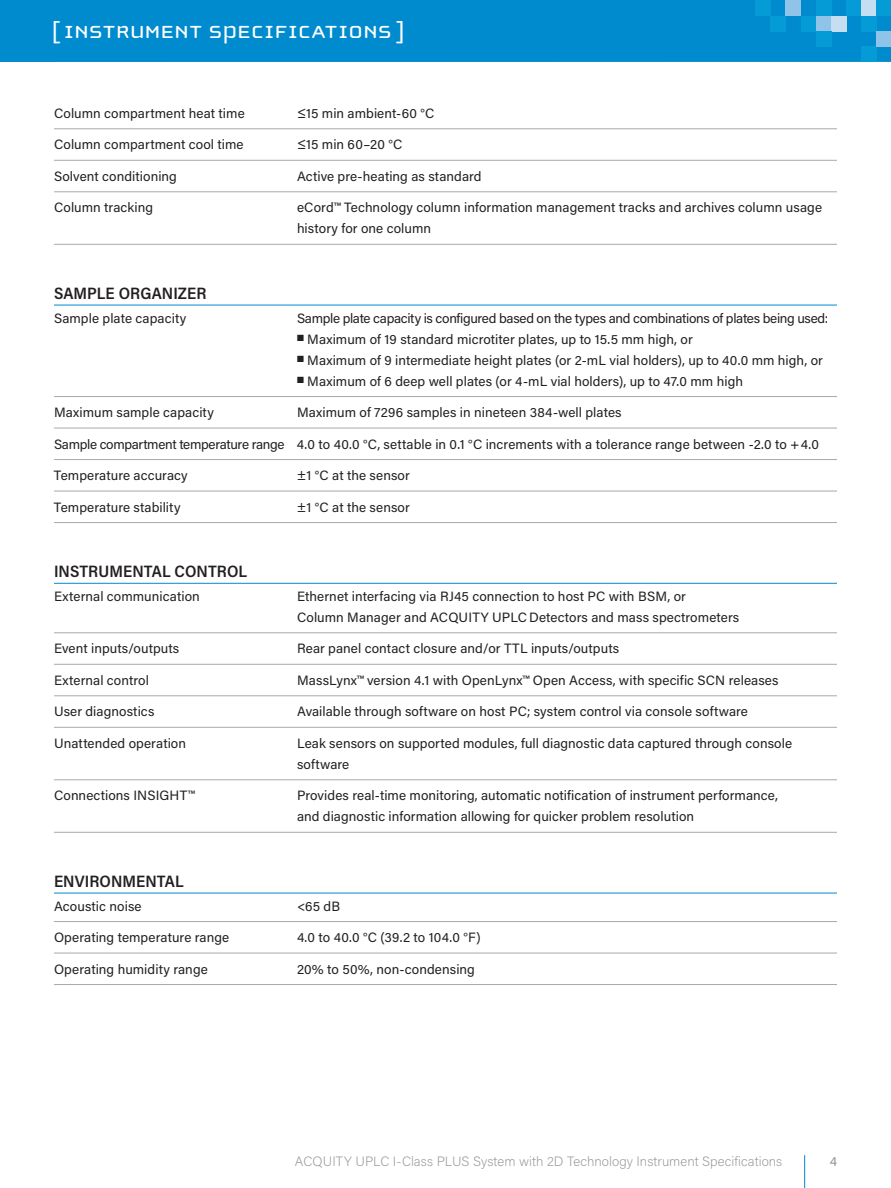
<style>
.page{position:relative;width:891px;height:1188px;background:#fff}
.page>*{position:absolute;margin:0;border:0;box-sizing:border-box;transform-origin:0 0}
.t1{font:25.5px "Cholla Unicase";letter-spacing:.015em;color:#fff;scale:1.1 1}
.t2{font:600 16.5px "Acumin Pro Semi Cond";letter-spacing:.005em;color:#231f20}
.t3{font:13.5px/21px "Acumin Pro";letter-spacing:.005em;color:#231f20}
.t4{font:13.5px "Acumin Pro";letter-spacing:-.025em;color:#231f20}
.t5{font:200 13.5px "Acumin Pro";letter-spacing:.005em;color:#939598}
.t6{font:13.5px "Acumin Pro";color:#939598}
</style>
<div class="page">
<div style="left:0;top:0;width:891px;height:62px;background:#008bcf"></div>
<div style="left:755px;top:0;width:15px;height:16px;background:#059bd7"></div>
<div style="left:861px;top:47px;width:15px;height:15px;background:#059bd7"></div>
<div style="left:770px;top:16px;width:16px;height:15px;background:#059bd7"></div>
<div style="left:786px;top:0;width:15px;height:16px;background:#90c3e8"></div>
<div style="left:801px;top:16px;width:15px;height:15px;background:#059bd7"></div>
<div style="left:816px;top:16px;width:16px;height:15px;background:#90c3e8"></div>
<div style="left:832px;top:16px;width:15px;height:15px;background:#c5def2"></div>
<div style="left:816px;top:0;width:16px;height:16px;background:#059bd7"></div>
<div style="left:816px;top:31px;width:16px;height:16px;background:#059bd7"></div>
<div style="left:861px;top:0;width:15px;height:16px;background:#c5def2"></div>
<div style="left:847px;top:0;width:14px;height:16px;background:#059bd7"></div>
<div style="left:876px;top:0;width:15px;height:16px;background:#059bd7"></div>
<div style="left:861px;top:16px;width:15px;height:15px;background:#059bd7"></div>
<div style="left:876px;top:31px;width:15px;height:16px;background:#90c3e8"></div>
<hr style="left:804px;top:1155px;width:1px;height:33px;background:#008bcf">
<hr style="left:54px;top:128px;width:783px;height:1px;background:#a8a9ad">
<hr style="left:54px;top:160px;width:783px;height:1px;background:#a8a9ad">
<hr style="left:54px;top:191px;width:783px;height:1px;background:#a8a9ad">
<hr style="left:54px;top:244px;width:783px;height:1px;background:#a8a9ad">
<hr style="left:54px;top:305px;width:783px;height:1px;background:#008bcf">
<hr style="left:54px;top:396px;width:783px;height:1px;background:#a8a9ad">
<hr style="left:54px;top:428px;width:783px;height:1px;background:#a8a9ad">
<hr style="left:54px;top:459px;width:783px;height:1px;background:#a8a9ad">
<hr style="left:54px;top:491px;width:783px;height:1px;background:#a8a9ad">
<hr style="left:54px;top:522px;width:783px;height:1px;background:#a8a9ad">
<hr style="left:54px;top:583px;width:783px;height:1px;background:#008bcf">
<hr style="left:54px;top:632px;width:783px;height:1px;background:#a8a9ad">
<hr style="left:54px;top:664px;width:783px;height:1px;background:#a8a9ad">
<hr style="left:54px;top:695px;width:783px;height:1px;background:#a8a9ad">
<hr style="left:54px;top:727px;width:783px;height:1px;background:#a8a9ad">
<hr style="left:54px;top:779px;width:783px;height:1px;background:#a8a9ad">
<hr style="left:54px;top:832px;width:783px;height:1px;background:#a8a9ad">
<hr style="left:54px;top:893px;width:783px;height:1px;background:#008bcf">
<hr style="left:54px;top:921px;width:783px;height:1px;background:#a8a9ad">
<hr style="left:54px;top:953px;width:783px;height:1px;background:#a8a9ad">
<hr style="left:54px;top:984px;width:783px;height:1px;background:#a8a9ad">
<h1 class="t1" style="left:52px;top:19px;width:323px">[ INSTRUMENT SPECIFICATIONS ]</h1>
<p class="t3" style="left:54px;top:102px;width:192px">Column compartment heat time</p>
<p class="t3" style="left:297px;top:102px;width:139px">≤15 min ambient-60 °C</p>
<p class="t3" style="left:54px;top:134px;width:191px">Column compartment cool time</p>
<p class="t3" style="left:297px;top:134px;width:107px">≤15 min 60–20 °C</p>
<p class="t3" style="left:54px;top:165px;width:124px">Solvent conditioning</p>
<p class="t3" style="left:297px;top:165px;width:186px">Active pre-heating as standard</p>
<p class="t3" style="left:54px;top:197px;width:101px">Column tracking</p>
<p class="t3" style="left:297px;top:197px;width:527px">eCord™ Technology column information management tracks and archives column usage history for one column</p>
<p class="t2" style="left:54px;top:281px;width:154px">SAMPLE ORGANIZER</p>
<p class="t3" style="left:54px;top:307px;width:134px">Sample plate capacity</p>
<p class="t4" style="left:297px;top:309px;width:533px">Sample plate capacity is configured based on the types and combinations of plates being used:</p>
<p class="t3" style="left:297px;top:328px;width:397px">■ Maximum of 19 standard microtiter plates, up to 15.5 mm high, or</p>
<p class="t3" style="left:297px;top:349px;width:527px">■ Maximum of 9 intermediate height plates (or 2-mL vial holders), up to 40.0 mm high, or</p>
<p class="t3" style="left:297px;top:370px;width:448px">■ Maximum of 6 deep well plates (or 4-mL vial holders), up to 47.0 mm high</p>
<p class="t3" style="left:54px;top:401px;width:161px">Maximum sample capacity</p>
<p class="t3" style="left:297px;top:401px;width:326px">Maximum of 7296 samples in nineteen 384-well plates</p>
<p class="t3" style="left:54px;top:433px;width:766px">Sample compartment temperature range 4.0 to 40.0 °C, settable in 0.1 °C increments with a tolerance range between -2.0 to +4.0</p>
<p class="t3" style="left:54px;top:464px;width:135px">Temperature accuracy</p>
<p class="t3" style="left:297px;top:464px;width:114px">±1 °C at the sensor</p>
<p class="t3" style="left:54px;top:496px;width:128px">Temperature stability</p>
<p class="t3" style="left:297px;top:496px;width:114px">±1 °C at the sensor</p>
<p class="t2" style="left:54px;top:560px;width:195px">INSTRUMENTAL CONTROL</p>
<p class="t3" style="left:54px;top:585px;width:147px">External communication</p>
<p class="t3" style="left:297px;top:585px;width:444px">Ethernet interfacing via RJ45 connection to host PC with BSM, or<br>Column Manager and ACQUITY UPLC Detectors and mass spectrometers</p>
<p class="t3" style="left:54px;top:638px;width:127px">Event inputs/outputs</p>
<p class="t3" style="left:297px;top:638px;width:324px">Rear panel contact closure and/or TTL inputs/outputs</p>
<p class="t3" style="left:54px;top:669px;width:96px">External control</p>
<p class="t3" style="left:297px;top:669px;width:483px">MassLynx™ version 4.1 with OpenLynx™ Open Access, with specific SCN releases</p>
<p class="t3" style="left:54px;top:701px;width:102px">User diagnostics</p>
<p class="t3" style="left:297px;top:701px;width:452px">Available through software on host PC; system control via console software</p>
<p class="t3" style="left:54px;top:732px;width:134px">Unattended operation</p>
<p class="t3" style="left:297px;top:732px;width:497px">Leak sensors on supported modules, full diagnostic data captured through console software</p>
<p class="t3" style="left:54px;top:785px;width:142px">Connections INSIGHT™</p>
<p class="t3" style="left:297px;top:785px;width:483px">Provides real-time monitoring, automatic notification of instrument performance, and diagnostic information allowing for quicker problem resolution</p>
<p class="t2" style="left:54px;top:869px;width:131px">ENVIRONMENTAL</p>
<p class="t3" style="left:54px;top:895px;width:89px">Acoustic noise</p>
<p class="t3" style="left:297px;top:895px;width:45px">&lt;65 dB</p>
<p class="t3" style="left:54px;top:926px;width:177px">Operating temperature range</p>
<p class="t3" style="left:297px;top:926px;width:185px">4.0 to 40.0 °C (39.2 to 104.0 °F)</p>
<p class="t3" style="left:54px;top:958px;width:155px">Operating humidity range</p>
<p class="t3" style="left:297px;top:958px;width:179px">20% to 50%, non-condensing</p>
<p class="t5" style="left:295px;top:1152px;width:489px">ACQUITY UPLC I-Class PLUS System with 2D Technology Instrument Specifications</p>
<p class="t6" style="left:830px;top:1151px;width:9px">4</p>
</div>
